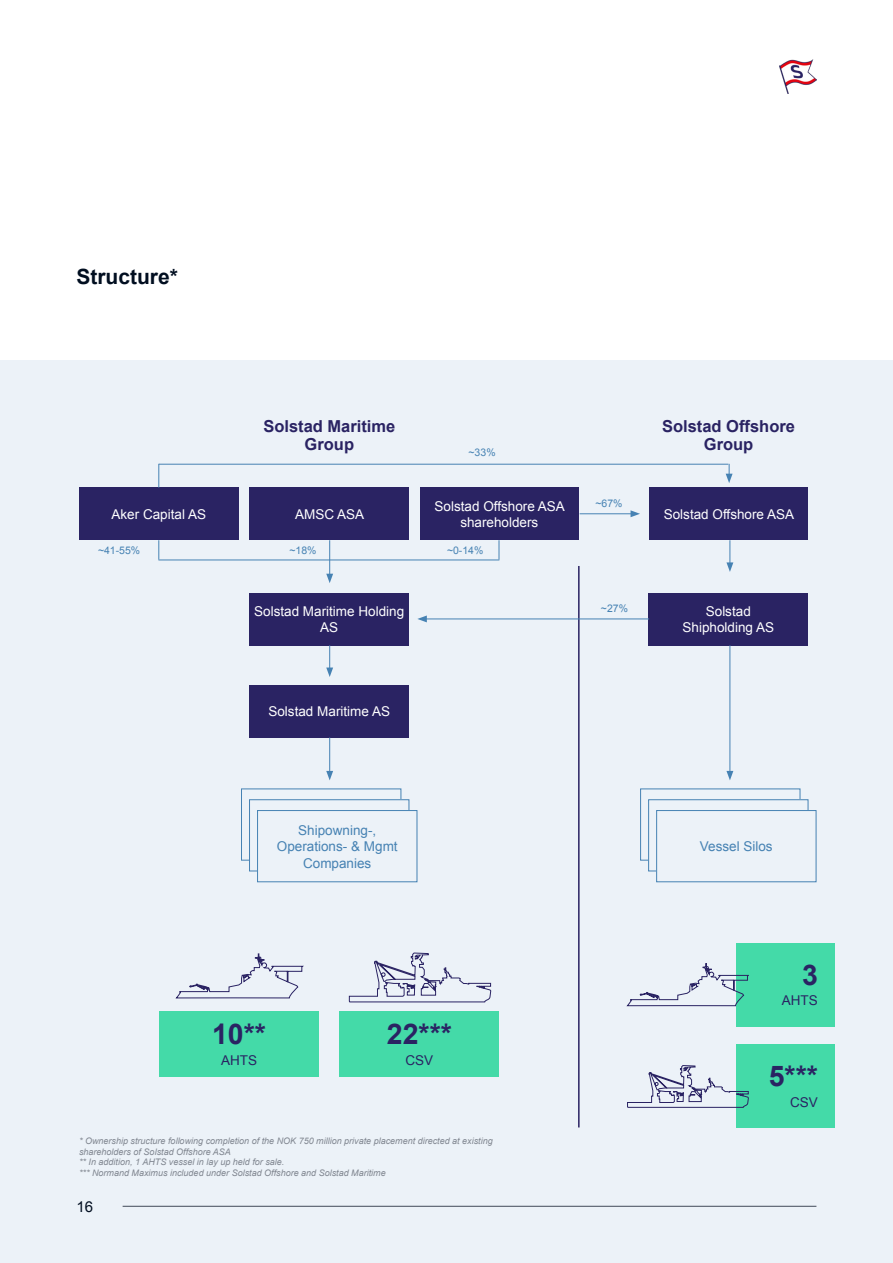
<style>
.page{position:relative;width:893px;height:1263px;background:#fff}
.page>*{position:absolute;margin:0;border:0;box-sizing:border-box;transform-origin:0 0}
.Stikktittel{font:700 28.5px "Arial";color:#2a2363}
.Heading_2{font:700 21px "Arial";color:#010e20}
.Heading_3{font:700 16.5px/18px "Arial";color:#2a2363;text-align:center}
.t1{font:15px "Arial";color:#010e20}
.Stikktittel-2{font:13.5px/16.5px "Arial";color:#fff;text-align:center}
.Stikktittel-3{font:13.5px/16.5px "Arial";color:#4682b3;text-align:center}
.Stikktittel-4{font:13.5px "Arial";color:#2a2363}
.Footnotes{font:10.5px "Arial";color:#4682b3}
.Footnotes-2{font:italic 9px/10.5px "Arial";color:#808690}
</style>
<div class="page">
<div style="left:0;top:360px;width:893px;height:903px;background:#ecf2f8"></div>
<div style="left:648px;top:799px;width:160px;height:72px;border:1px solid #4682b3"></div>
<div style="left:249px;top:799px;width:160px;height:72px;border:1px solid #4682b3"></div>
<div style="left:79px;top:488px;width:160px;height:52px;background:#2a2363"></div>
<div style="left:159px;top:1012px;width:160px;height:65px;background:#44daa8"></div>
<div style="left:736px;top:943px;width:99px;height:83px;background:#44daa8"></div>
<div style="left:736px;top:1044px;width:99px;height:83px;background:#44daa8"></div>
<div style="left:340px;top:1012px;width:159px;height:65px;background:#44daa8"></div>
<div style="left:250px;top:488px;width:159px;height:52px;background:#2a2363"></div>
<div style="left:250px;top:593px;width:159px;height:52px;background:#2a2363"></div>
<div style="left:250px;top:685px;width:159px;height:52px;background:#2a2363"></div>
<div style="left:649px;top:593px;width:159px;height:52px;background:#2a2363"></div>
<div style="left:657px;top:810px;width:159px;height:72px;background:#ecf2f8"></div>
<div style="left:656px;top:810px;width:160px;height:72px;border:1px solid #4682b3"></div>
<div style="left:258px;top:810px;width:159px;height:72px;background:#ecf2f8"></div>
<div style="left:257px;top:810px;width:160px;height:72px;border:1px solid #4682b3"></div>
<div style="left:420px;top:488px;width:159px;height:52px;background:#2a2363"></div>
<div style="left:649px;top:488px;width:159px;height:52px;background:#2a2363"></div>
<hr style="left:578px;top:566px;width:2px;height:561px;background:#2a2363">
<hr style="left:159px;top:464px;width:569px;height:1px;background:#4682b3">
<hr style="left:158px;top:560px;width:341px;height:1px;background:#4682b3">
<svg style="left:158px;top:464px;width:1px;height:24px"></svg>
<svg style="left:158px;top:540px;width:1px;height:20px"></svg>
<svg style="left:499px;top:540px;width:1px;height:20px"></svg>
<hr style="left:329px;top:540px;width:1px;height:36px;background:#4682b3">
<svg style="left:326px;top:574px;width:7px;height:9px"></svg>
<svg style="left:326px;top:645px;width:7px;height:32px"></svg>
<hr style="left:329px;top:737px;width:1px;height:36px;background:#4682b3">
<svg style="left:326px;top:771px;width:7px;height:9px"></svg>
<svg style="left:726px;top:540px;width:7px;height:32px"></svg>
<hr style="left:729px;top:645px;width:1px;height:128px;background:#4682b3">
<svg style="left:726px;top:771px;width:7px;height:9px"></svg>
<svg style="left:726px;top:464px;width:7px;height:19px"></svg>
<hr style="left:580px;top:513px;width:53px;height:1px;background:#4682b3">
<svg style="left:631px;top:510px;width:9px;height:7px"></svg>
<hr style="left:424px;top:618px;width:225px;height:1px;background:#4682b3">
<svg style="left:417px;top:615px;width:10px;height:7px"></svg>
<svg style="left:175px;top:953px;width:128px;height:46px"></svg>
<svg style="left:626px;top:963px;width:123px;height:44px"></svg>
<svg style="left:349px;top:952px;width:142px;height:51px"></svg>
<svg style="left:627px;top:1065px;width:122px;height:43px"></svg>
<hr style="left:123px;top:1206px;width:693px;height:1px;background:#414a58">
<img style="left:779px;top:59px;width:37px;height:35px">
<p class="Heading_2" style="left:76px;top:263px;width:103px">Structure*</p>
<p class="Stikktittel-2" style="left:112px;top:506px;width:96px">Aker Capital AS</p>
<p class="Heading_3" style="left:263px;top:418px;width:134px">Solstad Maritime<br>Group</p>
<p class="Heading_3" style="left:662px;top:418px;width:134px">Solstad Offshore<br>Group</p>
<p class="Footnotes" style="left:468px;top:446px;width:29px">~33%</p>
<p class="Stikktittel-2" style="left:295px;top:506px;width:71px">AMSC ASA</p>
<p class="Footnotes" style="left:595px;top:496px;width:29px">~67%</p>
<p class="Stikktittel-2" style="left:435px;top:498px;width:132px">Solstad Offshore ASA shareholders</p>
<p class="Stikktittel-2" style="left:664px;top:506px;width:132px">Solstad Offshore ASA</p>
<p class="Footnotes" style="left:98px;top:543px;width:44px">~41-55%</p>
<p class="Footnotes" style="left:289px;top:543px;width:29px">~18%</p>
<p class="Footnotes" style="left:447px;top:543px;width:38px">~0-14%</p>
<p class="Stikktittel-2" style="left:254px;top:603px;width:152px">Solstad Maritime Holding<br>AS</p>
<p class="Stikktittel-2" style="left:268px;top:703px;width:123px">Solstad Maritime AS</p>
<p class="Stikktittel-3" style="left:285px;top:817px;width:74px">Vessel Silos</p>
<p class="Stikktittel-3" style="left:293px;top:827px;width:74px">Vessel Silos</p>
<p class="Stikktittel-3" style="left:277px;top:822px;width:122px">Shipowning-,<br>Operations- &amp; Mgmt<br>Companies</p>
<p class="Stikktittel" style="left:212px;top:1015px;width:55px">10**</p>
<p class="Stikktittel-4" style="left:221px;top:1051px;width:38px">AHTS</p>
<p class="Stikktittel" style="left:387px;top:1015px;width:66px">22***</p>
<p class="Stikktittel-4" style="left:405px;top:1051px;width:29px">CSV</p>
<p class="Footnotes-2" style="left:79px;top:1136px;width:415px">* Ownership structure following completion of the NOK 750 million private placement directed at existing shareholders of Solstad Offshore ASA</p>
<p class="Footnotes-2" style="left:79px;top:1157px;width:207px">** In addition, 1 AHTS vessel in lay up held for sale.</p>
<p class="Footnotes-2" style="left:79px;top:1167px;width:308px">*** Normand Maximus included under Solstad Offshore and Solstad Maritime</p>
<h3 class="t1" style="left:77px;top:1197px;width:18px">16</h3>
<p class="Footnotes" style="left:601px;top:601px;width:29px">~27%</p>
<p class="Stikktittel-2" style="left:682px;top:603px;width:93px">Solstad<br>Shipholding AS</p>
<p class="Stikktittel-3" style="left:700px;top:838px;width:74px">Vessel Silos</p>
<p class="Stikktittel" style="left:802px;top:956px;width:17px">3</p>
<p class="Stikktittel-4" style="left:782px;top:992px;width:38px">AHTS</p>
<p class="Stikktittel" style="left:769px;top:1057px;width:51px">5***</p>
<p class="Stikktittel-4" style="left:790px;top:1093px;width:29px">CSV</p>
</div>
